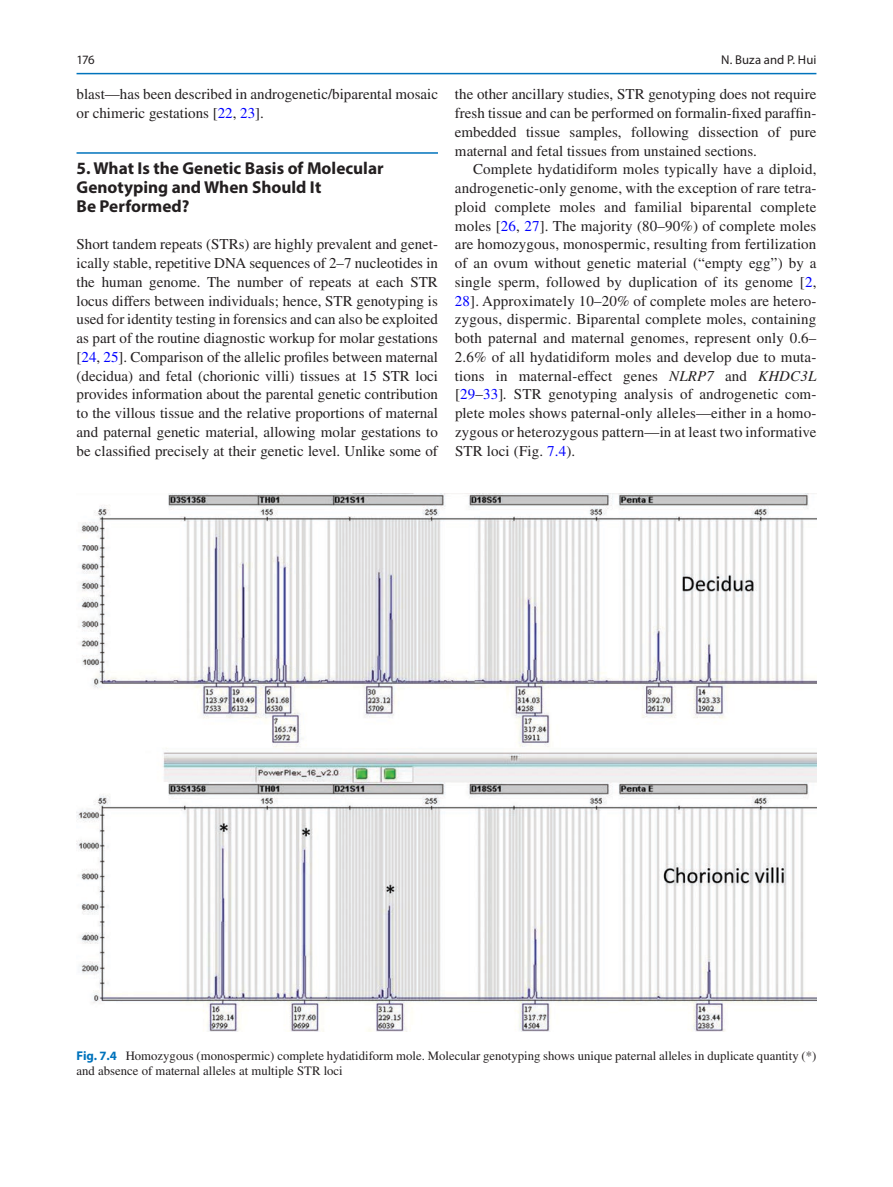
<style>
.page{position:relative;width:893px;height:1187px;background:#fff}
.page>*{position:absolute;margin:0;border:0;box-sizing:border-box;transform-origin:0 0}
.t1{font:700 17.25px/18.8px "Myriad Pro";color:#231f20}
.t2{font:15px/18.8px "Times LT Std";color:#231f20;text-align:justify}
.t3{font:12.75px/15px "Times LT Std";color:#231f20}
.t4{font:12.75px "Myriad Pro Regular 2";letter-spacing:.005em;color:#231f20}
.t5{font:12.75px "Myriad Pro";color:#231f20}
.s1{color:#00f}
.s2{font-style:italic}
.s3{font-family:"Myriad Pro";font-weight:700;color:#0073bc}
</style>
<div class="page">
<hr style="left:77px;top:152px;width:361px;height:2px;background:#0073bc">
<img style="left:77px;top:493px;width:739px;height:538px">
<hr style="left:77px;top:73px;width:739px;height:1px;background:#0073bc">
<p class="t5" style="left:77px;top:52px;width:20px">176</p>
<p class="t2" style="left:77px;top:85px;width:363px">blast—has been described in androgenetic/biparental mosaic or chimeric gestations [<span class="s1">22</span>, <span class="s1">23</span>].</p>
<p class="t1" style="left:77px;top:159px;width:309px">5. What Is the Genetic Basis of Molecular<br>Genotyping and When Should It<br>Be Performed?</p>
<p class="t2" style="left:77px;top:235px;width:363px">Short tandem repeats (STRs) are highly prevalent and genet&shy;ically stable, repetitive DNA sequences of 2–7 nucleotides in the human genome. The number of repeats at each STR locus differs between individuals; hence, STR genotyping is used for identity testing in forensics and can also be exploited as part of the routine diagnostic workup for molar gestations [<span class="s1">24</span>, <span class="s1">25</span>]. Comparison of the allelic profiles between maternal (decidua) and fetal (chorionic villi) tissues at 15 STR loci provides information about the parental genetic contribution to the villous tissue and the relative proportions of maternal and paternal genetic material, allowing molar gestations to be classified precisely at their genetic level. Unlike some of</p>
<p class="t4" style="left:721px;top:52px;width:97px">N. Buza and P. Hui</p>
<p class="t2" style="left:455px;top:85px;width:363px">the other ancillary studies, STR genotyping does not require fresh tissue and can be performed on formalin-fixed paraffin&shy;embedded tissue samples, following dissection of pure maternal and fetal tissues from unstained sections.</p>
<p class="t2" style="left:455px;top:160px;width:363px;text-indent:18px">Complete hydatidiform moles typically have a diploid, androgenetic-only genome, with the exception of rare tetra&shy;ploid complete moles and familial biparental complete moles [<span class="s1">26</span>, <span class="s1">27</span>]. The majority (80–90%) of complete moles are homozygous, monospermic, resulting from fertilization of an ovum without genetic material (“empty egg”) by a single sperm, followed by duplication of its genome [<span class="s1">2</span>, <span class="s1">28</span>]. Approximately 10–20% of complete moles are hetero&shy;zygous, dispermic. Biparental complete moles, containing both paternal and maternal genomes, represent only 0.6– 2.6% of all hydatidiform moles and develop due to muta&shy;tions in maternal-effect genes <span class="s2">NLRP7</span> and <span class="s2">KHDC3L </span>[<span class="s1">29</span>–<span class="s1">33</span>]<span class="s2">.</span> STR genotyping analysis of androgenetic com&shy;plete moles shows paternal-only alleles—either in a homo&shy;zygous or heterozygous pattern—in at least two informative STR loci (Fig. <span class="s1">7.4</span>).</p>
<p class="t3" style="left:77px;top:1047px;width:741px"><span class="s3">Fig. 7.4</span> Homozygous (monospermic) complete hydatidiform mole. Molecular genotyping shows unique paternal alleles in duplicate quantity (*) and absence of maternal alleles at multiple STR loci</p>
</div>
